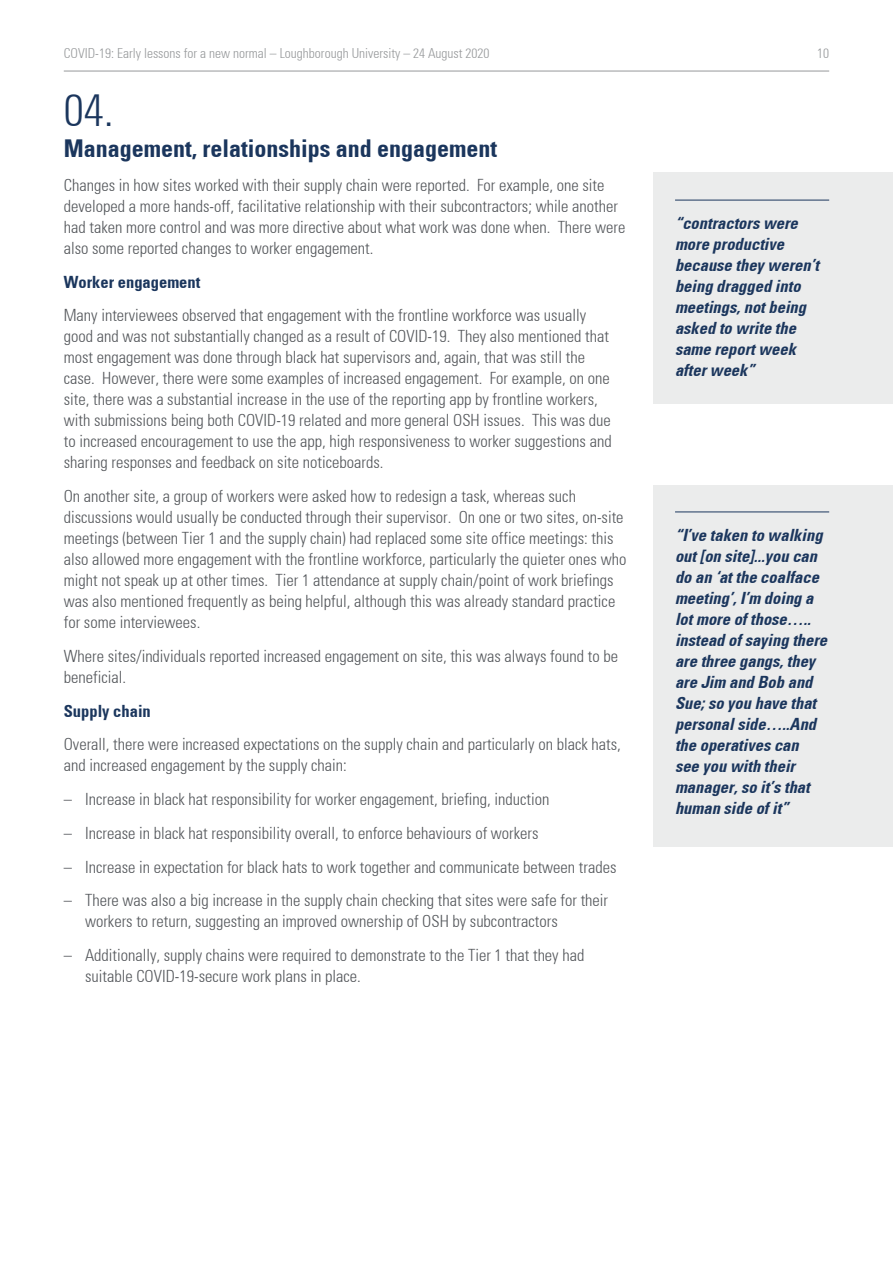
<style>
.page{position:relative;width:893px;height:1263px;background:#fff}
.page>*{position:absolute;margin:0;border:0;box-sizing:border-box;transform-origin:0 0}
.Section_No{font:300 condensed 45px "Univers";color:#1b365d}
.Heading{font:700 condensed 24px "Univers";color:#1b365d}
.Body_copy{font:300 condensed 16.5px/21px "Univers";color:#53565a}
.Body_copy-2{font:italic 700 condensed 16.5px/21px "Univers";color:#1b365d}
.Body_copy-3{font:700 condensed 16.5px "Univers";color:#1b365d}
.t1{font:300 condensed 13.5px "Univers";color:#97999b}
</style>
<div class="page">
<hr style="left:64px;top:71px;width:765px;height:1px;background:#97999b">
<div style="left:654px;top:173px;width:239px;height:231px;background:#ebecec"></div>
<div style="left:654px;top:485px;width:239px;height:361px;background:#ebecec"></div>
<hr style="left:675px;top:200px;width:154px;height:1px;background:#1b365d">
<hr style="left:675px;top:511px;width:154px;height:1px;background:#1b365d">
<p class="t1" style="left:64px;top:45px;width:427px">COVID‐19: Early lessons for a new normal – Loughborough University – 24 August 2020</p>
<p class="t1" style="left:817px;top:45px;width:13px">10</p>
<p class="Section_No" style="left:64px;top:83px;width:51px">04.</p>
<p class="Heading" style="left:64px;top:134px;width:435px">Management, relationships and engagement</p>
<p class="Body_copy" style="left:64px;top:175px;width:563px">Changes in how sites worked with their supply chain were reported. For example, one site developed a more hands-off, facilitative relationship with their subcontractors; while another had taken more control and was more directive about what work was done when. There were also some reported changes to worker engagement.</p>
<p class="Body_copy-3" style="left:64px;top:272px;width:138px">Worker engagement</p>
<p class="Body_copy" style="left:64px;top:305px;width:549px">Many interviewees observed that engagement with the frontline workforce was usually good and was not substantially changed as a result of COVID-19. They also mentioned that most engagement was done through black hat supervisors and, again, that was still the case. However, there were some examples of increased engagement. For example, on one site, there was a substantial increase in the use of the reporting app by frontline workers, with submissions being both COVID-19 related and more general OSH issues. This was due to increased encouragement to use the app, high responsiveness to worker suggestions and sharing responses and feedback on site noticeboards.</p>
<p class="Body_copy" style="left:64px;top:486px;width:564px">On another site, a group of workers were asked how to redesign a task, whereas such discussions would usually be conducted through their supervisor. On one or two sites, on-site meetings (between Tier 1 and the supply chain) had replaced some site office meetings: this also allowed more engagement with the frontline workforce, particularly the quieter ones who might not speak up at other times. Tier 1 attendance at supply chain/point of work briefings was also mentioned frequently as being helpful, although this was already standard practice for some interviewees.</p>
<p class="Body_copy" style="left:64px;top:646px;width:556px">Where sites/individuals reported increased engagement on site, this was always found to be beneficial.</p>
<p class="Body_copy-3" style="left:64px;top:701px;width:89px">Supply chain</p>
<p class="Body_copy" style="left:64px;top:734px;width:559px">Overall, there were increased expectations on the supply chain and particularly on black hats, and increased engagement by the supply chain:</p>
<p class="Body_copy" style="left:64px;top:789px;width:487px">– Increase in black hat responsibility for worker engagement, briefing, induction</p>
<p class="Body_copy" style="left:64px;top:823px;width:476px">– Increase in black hat responsibility overall, to enforce behaviours of workers</p>
<p class="Body_copy" style="left:64px;top:856px;width:554px">– Increase in expectation for black hats to work together and communicate between trades</p>
<p class="Body_copy" style="left:85px;top:890px;width:525px;text-indent:-21px">– There was also a big increase in the supply chain checking that sites were safe for their workers to return, suggesting an improved ownership of OSH by subcontractors</p>
<p class="Body_copy" style="left:85px;top:945px;width:501px;text-indent:-21px">– Additionally, supply chains were required to demonstrate to the Tier 1 that they had suitable COVID-19-secure work plans in place.</p>
<p class="Body_copy-2" style="left:675px;top:213px;width:145px">“contractors were more productive because they weren’t being dragged into meetings, not being asked to write the same report week after week”</p>
<p class="Body_copy-2" style="left:675px;top:524px;width:154px">“I’ve taken to walking out [on site]...you can do an ‘at the coalface meeting’, I’m doing a lot more of those….. instead of saying there are three gangs, they are Jim and Bob and<br>Sue; so you have that personal side…..And the operatives can<br>see you with their manager, so it’s that human side of it”</p>
</div>
